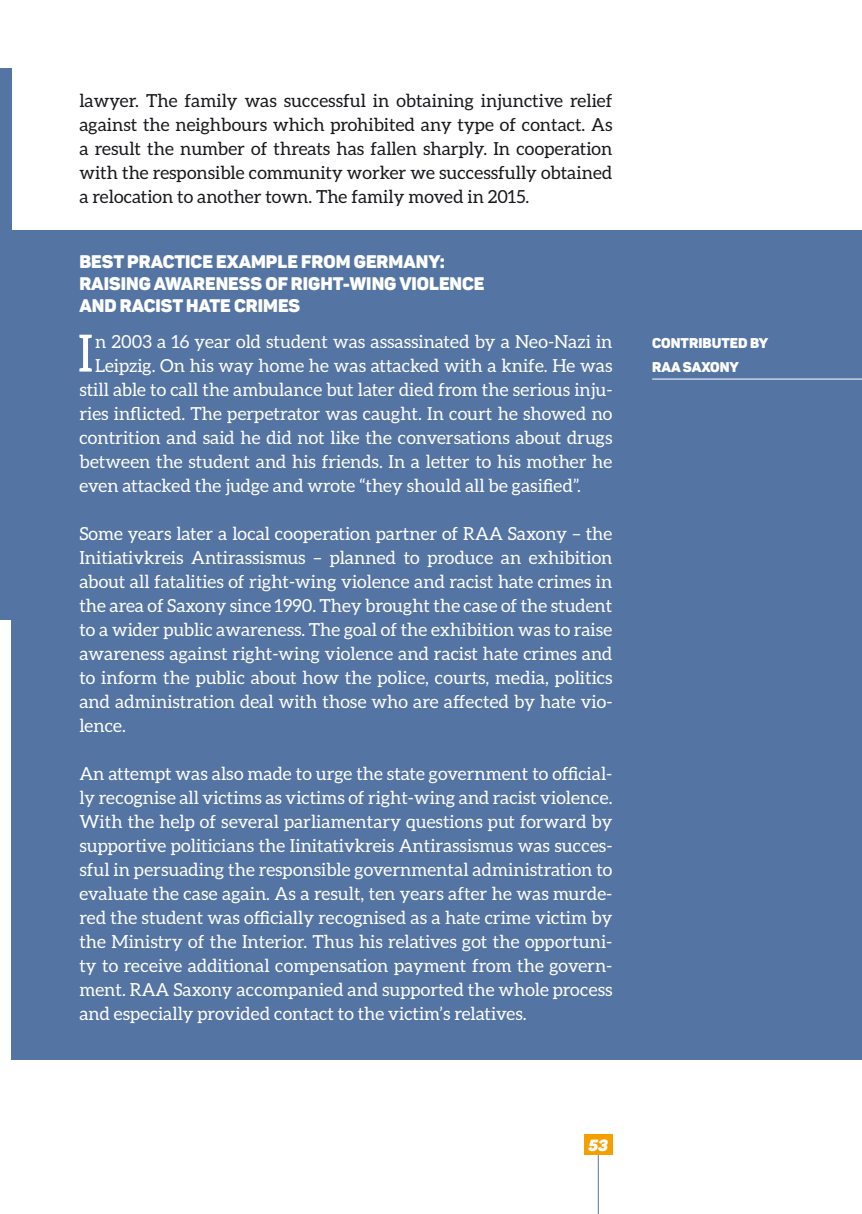
<style>
.page{position:relative;width:862px;height:1214px;background:#fff}
.page>*{position:absolute;margin:0;border:0;box-sizing:border-box;transform-origin:0 0}
.t1{font:51.4px "Aleo";color:#fff}
.t2{font:18px/24px "Aleo";color:#fff;text-align:justify}
.t3{font:18px/24px "Aleo";color:#1a171c;text-align:justify}
.t4{font:18px/21.6px "Panton Black Caps";color:#fff}
.t5{font:16px "Panton Blackitalic Caps";color:#fff}
.t6{font:14px/24px "Panton Black Caps";color:#fff}
</style>
<div class="page">
<hr style="left:598px;top:1151px;width:1px;height:62px;background:#5474a4">
<div style="left:584px;top:1134px;width:28px;height:21px;background:#f59f00"></div>
<div style="left:0;top:68px;width:11px;height:551px;background:#5474a4"></div>
<div style="left:11px;top:230px;width:851px;height:829px;background:#5474a4"></div>
<hr style="left:652px;top:378px;width:210px;height:1px;background:#fff">
<p class="t3" style="left:79px;top:89px;width:534px">lawyer. The family was successful in obtaining injunctive relief against the neighbours which prohibited any type of contact. As a result the number of threats has fallen sharply. In cooperation with the responsible community worker we successfully obtained a relocation to another town. The family moved in 2015.</p>
<p class="t4" style="left:79px;top:251px;width:407px">BEST PRACTICE EXAMPLE FROM GERMANY:<br>RAISING AWARENESS OF RIGHT-WING VIOLENCE<br>AND RACIST HATE CRIMES</p>
<h1 class="t1" style="left:78px;top:324px;width:17px">I</h1>
<p class="t2" style="left:95px;top:329px;width:519px">n 2003 a 16 year old student was assassinated by a Neo-Nazi in</p>
<p class="t2" style="left:95px;top:353px;width:519px">Leipzig. On his way home he was attacked with a knife. He was</p>
<p class="t2" style="left:79px;top:377px;width:534px">still able to call the ambulance but later died from the serious inju-</p>
<p class="t2" style="left:79px;top:401px;width:534px">ries inflicted. The perpetrator was caught. In court he showed no</p>
<p class="t2" style="left:79px;top:425px;width:534px">contrition and said he did not like the conversations about drugs</p>
<p class="t2" style="left:79px;top:449px;width:534px">between the student and his friends. In a letter to his mother he</p>
<p class="t2" style="left:79px;top:473px;width:503px">even attacked the judge and wrote “they should all be gasified”.</p>
<p class="t2" style="left:79px;top:521px;width:534px">Some years later a local cooperation partner of RAA Saxony – the Initiativkreis Antirassismus – planned to produce an exhibition about all fatalities of right-wing violence and racist hate crimes in the area of Saxony since 1990. They brought the case of the student to a wider public awareness. The goal of the exhibition was to raise awareness against right-wing violence and racist hate crimes and to inform the public about how the police, courts, media, politics and administration deal with those who are affected by hate vio&shy;lence.</p>
<p class="t2" style="left:79px;top:761px;width:534px">An attempt was also made to urge the state government to official&shy;ly recognise all victims as victims of right-wing and racist violence.<br>With the help of several parliamentary questions put forward by supportive politicians the Iinitativkreis Antirassismus was succes&shy;sful in persuading the responsible governmental administration to evaluate the case again. As a result, ten years after he was murde&shy;red the student was officially recognised as a hate crime victim by the Ministry of the Interior. Thus his relatives got the opportuni&shy;ty to receive additional compensation payment from the govern&shy;ment. RAA Saxony accompanied and supported the whole process and especially provided contact to the victim’s relatives.</p>
<p class="t6" style="left:652px;top:330px;width:118px">CONTRIBUTED BY<br>RAA SAXONY</p>
<p class="t5" style="left:588px;top:1134px;width:21px">53</p>
</div>
